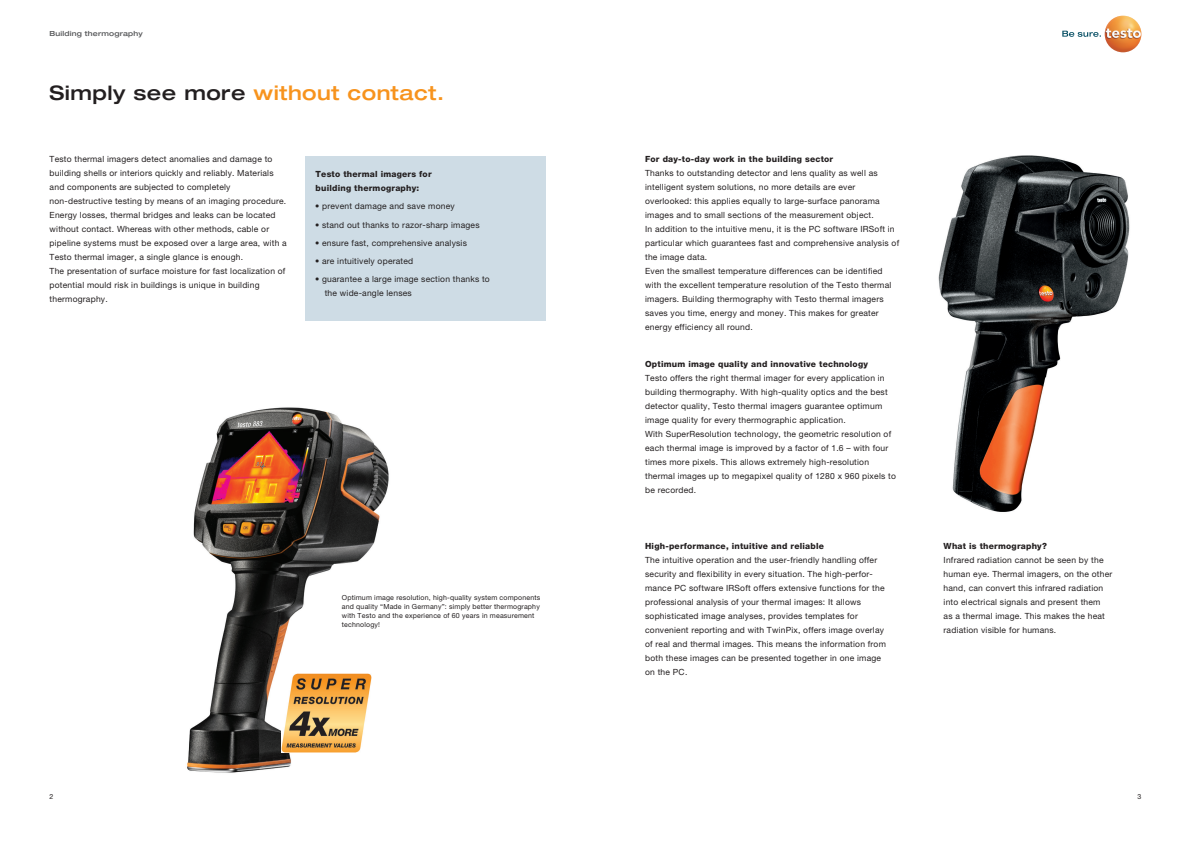
<style>
.page{position:relative;width:1191px;height:842px;background:#fff}
.page>*{position:absolute;margin:0;border:0;box-sizing:border-box;transform-origin:0 0}
.t1{font:500 expanded 20px "Helvetica Neue LTW1 G";letter-spacing:.025em;color:#f7931d}
.t2{font:8.5px/14px "Helvetica Neue LTW1 G";letter-spacing:.025em;color:#231f20}
.t3{font:800 8.5px/14px "Helvetica Neue LTW1 G";letter-spacing:.025em;color:#231f20}
.t4{font:7px/9px "Helvetica Neue LTW1 G";letter-spacing:.025em;color:#231f20}
.t5{font:500 expanded 7px "Helvetica Neue LTW1 G";letter-spacing:.025em;color:#57585a}
.s1{font-family:"Helvetica Neue LT Com";color:#231f20}
</style>
<div class="page">
<img style="left:187px;top:407px;width:202px;height:366px">
<img style="left:938px;top:155px;width:192px;height:357px">
<svg style="left:1062px;top:31px;width:39px;height:6px"></svg>
<img style="left:1104px;top:16px;width:37px;height:36px;border-radius:18px">
<img style="left:281px;top:673px;width:90px;height:79px">
<div style="left:305px;top:156px;width:241px;height:164px;background:#cedce5"></div>
<p class="t5" style="left:50px;top:29px;width:95px">Building thermography</p>
<h1 class="t1" style="left:50px;top:80px;width:396px"><span class="s1">Simply see more</span> without contact.</h1>
<p class="t2" style="left:50px;top:152px;width:239px">Testo thermal imagers detect anomalies and damage to building shells or interiors quickly and reliably. Materials and components are subjected to completely non-destructive testing by means of an imaging procedure.<br>Energy losses, thermal bridges and leaks can be located without contact. Whereas with other methods, cable or pipeline systems must be exposed over a large area, with a Testo thermal imager, a single glance is enough.<br>The presentation of surface moisture for fast localization of potential mould risk in buildings is unique in building thermography.</p>
<p class="t3" style="left:315px;top:167px;width:118px">Testo thermal imagers for building thermography:</p>
<p class="t2" style="left:315px;top:199px;width:141px">• prevent damage and save money</p>
<p class="t2" style="left:315px;top:217px;width:166px">• stand out thanks to razor-sharp images</p>
<p class="t2" style="left:315px;top:236px;width:153px">• ensure fast, comprehensive analysis</p>
<p class="t2" style="left:315px;top:254px;width:100px">• are intuitively operated</p>
<p class="t2" style="left:325px;top:272px;width:167px;text-indent:-10px">• guarantee a large image section thanks to the wide-angle lenses</p>
<p class="t4" style="left:342px;top:592px;width:200px">Optimum image resolution, high-quality system components and quality “Made in Germany”: simply better thermography with Testo and the experience of 60 years in measurement technology!</p>
<p class="t3" style="left:645px;top:152px;width:190px">For day-to-day work in the building sector</p>
<p class="t2" style="left:645px;top:166px;width:255px">Thanks to outstanding detector and lens quality as well as intelligent system solutions, no more details are ever overlooked: this applies equally to large-surface panorama images and to small sections of the measurement object.<br>In addition to the intuitive menu, it is the PC software IRSoft in particular which guarantees fast and comprehensive analysis of the image data.<br>Even the smallest temperature differences can be identified with the excellent temperature resolution of the Testo thermal imagers. Building thermography with Testo thermal imagers saves you time, energy and money. This makes for greater energy efficiency all round.</p>
<p class="t3" style="left:645px;top:357px;width:224px">Optimum image quality and innovative technology</p>
<p class="t2" style="left:645px;top:371px;width:252px">Testo offers the right thermal imager for every application in building thermography. With high-quality optics and the best detector quality, Testo thermal imagers guarantee optimum image quality for every thermographic application.<br>With SuperResolution technology, the geometric resolution of each thermal image is improved by a factor of 1.6 – with four times more pixels. This allows extremely high-resolution thermal images up to megapixel quality of 1280 x 960 pixels to be recorded.</p>
<p class="t3" style="left:645px;top:539px;width:180px">High-performance, intuitive and reliable</p>
<p class="t2" style="left:645px;top:553px;width:242px">The intuitive operation and the user-friendly handling offer security and flexibility in every situation. The high-perfor&shy;mance PC software IRSoft offers extensive functions for the professional analysis of your thermal images: It allows sophisticated image analyses, provides templates for convenient reporting and with TwinPix, offers image overlay of real and thermal images. This means the information from both these images can be presented together in one image on the PC.</p>
<p class="t3" style="left:943px;top:539px;width:105px">What is thermography?</p>
<p class="t2" style="left:943px;top:553px;width:170px">Infrared radiation cannot be seen by the human eye. Thermal imagers, on the other hand, can convert this infrared radiation into electrical signals and present them<br>as a thermal image. This makes the heat radiation visible for humans.</p>
<p class="t4" style="left:50px;top:792px;width:5px">2</p>
<p class="t4" style="left:1137px;top:792px;width:5px">3</p>
</div>
